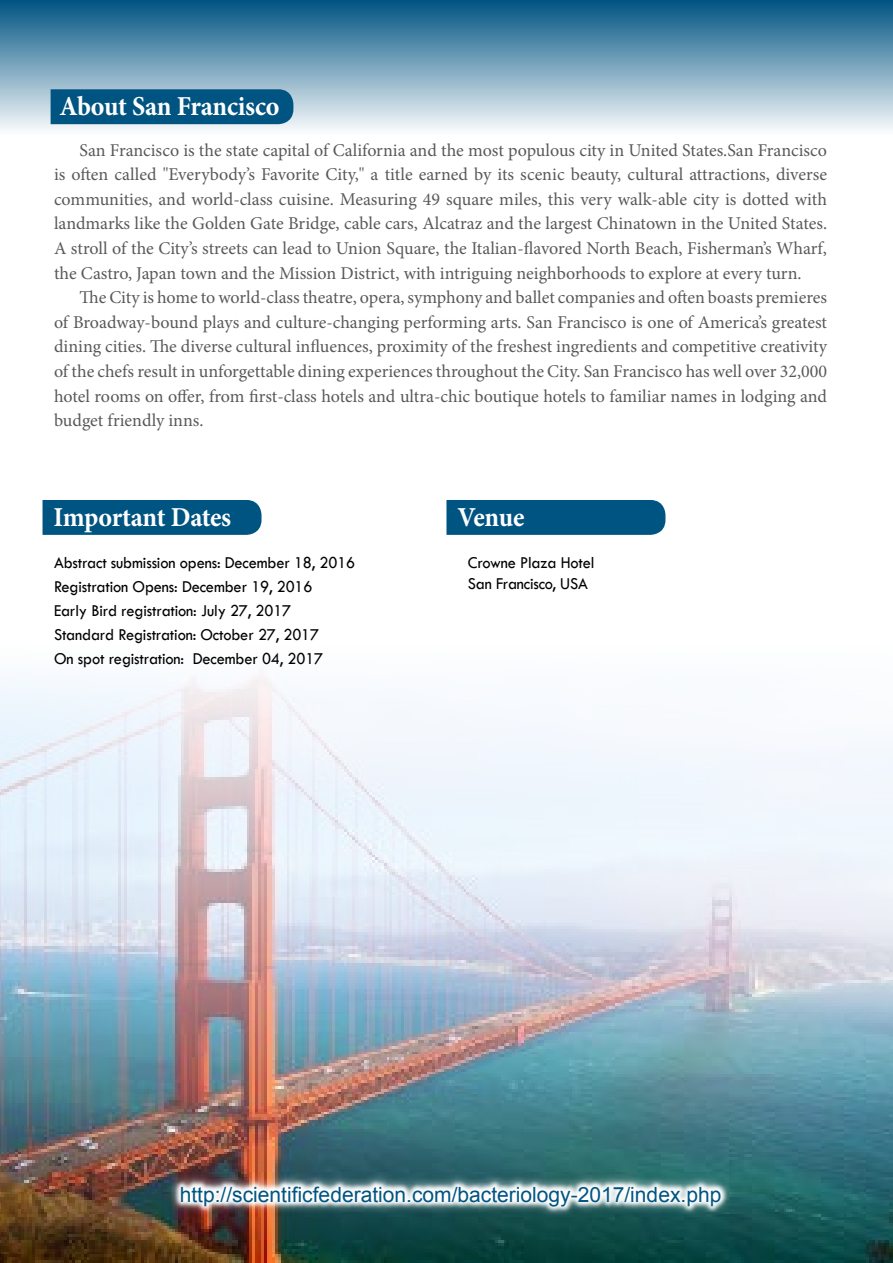
<style>
.page{position:relative;width:893px;height:1263px;background:#fff}
.page>*{position:absolute;margin:0;border:0;box-sizing:border-box;transform-origin:0 0}
.t1{font:700 27.45px "Minion Pro";letter-spacing:-.015em;color:#fff;scale:.95 1}
.t2{font:21px "Arial";color:#005482}
.t3{font:18px/24.6px "Minion Pro";color:#58595b;text-align:justify}
.t4{font:17.25px/21px "Tw Cen";letter-spacing:-.01em;color:#000;scale:.95 1}
</style>
<div class="page">
<img style="left:1px;top:675px;width:891px;height:587px">
<div style="left:0;top:0;width:893px;height:134px;background:linear-gradient(to bottom,#005482,#f8fafb)"></div>
<div style="left:51px;top:89px;width:242px;height:35px;background:#005482"></div>
<div style="left:43px;top:500px;width:218px;height:35px;background:#005482"></div>
<div style="left:446px;top:500px;width:219px;height:35px;background:#005482"></div>
<div style="left:166px;top:1171px;width:568px;height:48px;background:#fff;opacity:.75"></div>
<img style="left:174px;top:1179px;width:553px;height:33px">
<h1 class="t1" style="left:60px;top:87px;width:233px">About San Francisco</h1>
<p class="t3" style="left:54px;top:138px;width:775px;text-indent:26px">San Francisco is the state capital of California and the most populous city in United States.San Francisco is often called "Everybodys’ Favorite City " , a title earned by its scenic beauty, cultural attractions, diverse communities, and world-class cuisine. Measuring 49 square miles, this very walk-able city is dotted with landmarks like the Golden Gate Bridge, cable cars, Alcatraz and the largest Chinatown in the United States.<br>A stroll of the Citys’ streets can lead to Union Square, the Italian-flavored North Beach, Fishermans’ Wharf, the Castro, Japan town and the Mission District, with intriguing neighborhoods to explore at every turn.</p>
<p class="t3" style="left:54px;top:285px;width:775px;text-indent:26px">The City is home to world-class theatre, opera, symphony and ballet companies and often boasts premieres of Broadway-bound plays and culture-changing performing arts. San Francisco is one of Americas’ greatest dining cities. The diverse cultural influences, proximity of the freshest ingredients and competitive creativity of the chefs result in unforgettable dining experiences throughout the City. San Francisco has well over 32,000 hotel rooms on offer, from first-class hotels and ultra-chic boutique hotels to familiar names in lodging and budget friendly inns.</p>
<h1 class="t1" style="left:54px;top:498px;width:188px">Important Dates</h1>
<p class="t4" style="left:54px;top:552px;width:319px">Abstract submission opens: December 18, 2016</p>
<p class="t4" style="left:54px;top:576px;width:274px">Registration Opens: December 19, 2016</p>
<p class="t4" style="left:54px;top:600px;width:251px">Early Bird registration: July 27, 2017</p>
<p class="t4" style="left:54px;top:624px;width:281px">Standard Registration: October 27, 2017</p>
<p class="t4" style="left:193px;top:648px;width:139px">December 04, 2017</p>
<p class="t4" style="left:54px;top:648px;width:139px">On spot registration:</p>
<h1 class="t1" style="left:458px;top:498px;width:72px">Venue</h1>
<p class="t4" style="left:468px;top:552px;width:135px">Crowne Plaza Hotel<br>San Francisco, USA</p>
<p class="t2" style="left:180px;top:1180px;width:543px">http://scientificfederation.com/bacteriology-2017/index.php</p>
</div>
